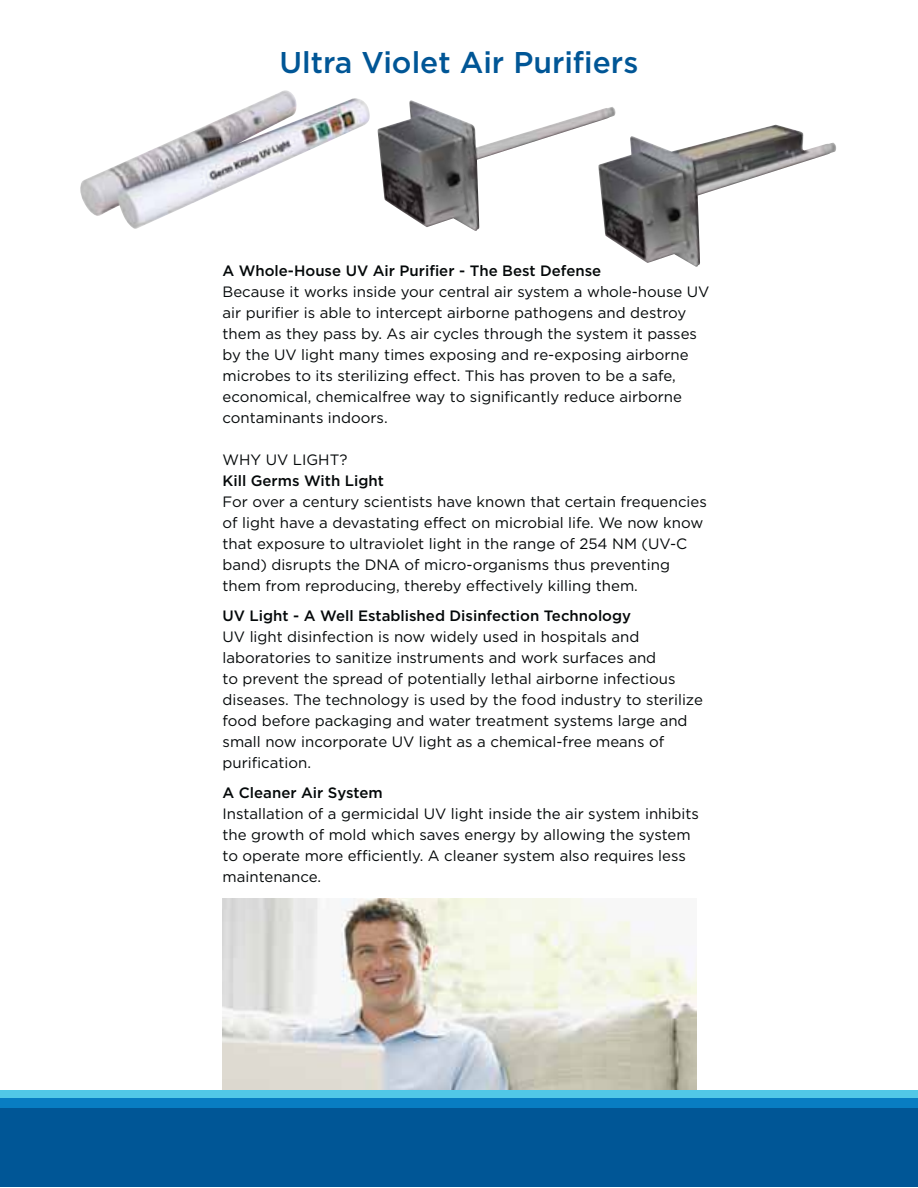
<style>
.page{position:relative;width:918px;height:1188px;background:#fff}
.page>*{position:absolute;margin:0;border:0;box-sizing:border-box;transform-origin:0 0}
.t1{font:500 30px "Gotham";color:#005696}
.t2{font:15px/21px "Gotham";color:#040809}
.t3{font:500 15px "Gotham";color:#040809}
</style>
<div class="page">
<img style="left:223px;top:899px;width:474px;height:191px">
<div style="left:0;top:1090px;width:918px;height:60px;background:#51c8e7"></div>
<div style="left:0;top:1098px;width:918px;height:60px;background:#087dc2"></div>
<div style="left:0;top:1108px;width:918px;height:79px;background:#005696"></div>
<img style="left:80px;top:90px;width:290px;height:139px">
<img style="left:604px;top:125px;width:232px;height:142px">
<img style="left:377px;top:100px;width:239px;height:131px">
<h1 class="t1" style="left:280px;top:51px;width:360px">Ultra Violet Air Purifiers</h1>
<p class="t3" style="left:223px;top:265px;width:380px">A Whole-House UV Air Purifier - The Best Defense</p>
<p class="t2" style="left:223px;top:282px;width:489px">Because it works inside your central air system a whole-house UV air purifier is able to intercept airborne pathogens and destroy them as they pass by. As air cycles through the system it passes by the UV light many times exposing and re-exposing airborne microbes to its sterilizing effect. This has proven to be a safe, economical, chemicalfree way to significantly reduce airborne contaminants indoors.</p>
<p class="t2" style="left:223px;top:450px;width:126px">WHY UV LIGHT?</p>
<p class="t3" style="left:223px;top:475px;width:163px">Kill Germs With Light</p>
<p class="t2" style="left:223px;top:492px;width:486px">For over a century scientists have known that certain frequencies of light have a devastating effect on microbial life. We now know that exposure to ultraviolet light in the range of 254 NM (UV-C band) disrupts the DNA of micro-organisms thus preventing them from reproducing, thereby effectively killing them.</p>
<p class="t3" style="left:223px;top:610px;width:410px">UV Light - A Well Established Disinfection Technology</p>
<p class="t2" style="left:223px;top:627px;width:482px">UV light disinfection is now widely used in hospitals and laboratories to sanitize instruments and work surfaces and<br>to prevent the spread of potentially lethal airborne infectious diseases. The technology is used by the food industry to sterilize food before packaging and water treatment systems large and small now incorporate UV light as a chemical-free means of purification.</p>
<p class="t3" style="left:223px;top:787px;width:162px">A Cleaner Air System</p>
<p class="t2" style="left:223px;top:804px;width:478px">Installation of a germicidal UV light inside the air system inhibits the growth of mold which saves energy by allowing the system to operate more efficiently. A cleaner system also requires less maintenance.</p>
</div>
